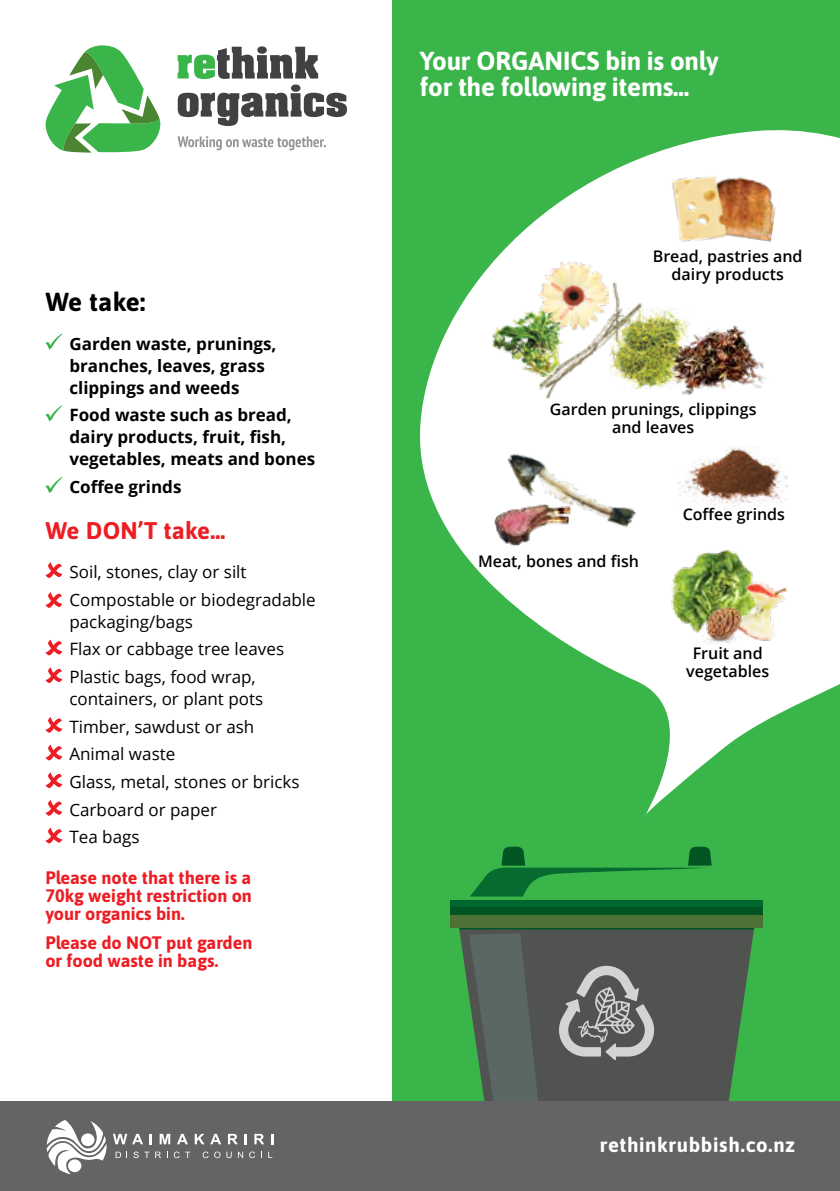
<style>
.page{position:relative;width:840px;height:1191px;background:#fff}
.page>*{position:absolute;margin:0;border:0;box-sizing:border-box;transform-origin:0 0}
.t1{font:700 26px/26px "Asap";letter-spacing:-.01em;color:#fff}
.t2{font:700 26px "Asap";letter-spacing:-.005em;color:#000}
.t3{font:700 24px "Asap";letter-spacing:.01em;color:#ed1d24}
.t4{font:700 20.4px "Asap";letter-spacing:.03em;color:#fff}
.t5{font:700 18px/18px "Asap";color:#ed1d24;text-align:justify}
.t6{font:17px/27.6px "Open Sans";color:#000}
.t7{font:700 17px/22px "Open Sans";color:#000}
.t8{font:600 16px/18px "Open Sans";color:#000;text-align:center}
</style>
<div class="page">
<div style="left:392px;top:0;width:447px;height:1191px;background:#39b54a"></div>
<div style="left:450px;top:900px;width:312px;height:27px;background:#005523"></div>
<div style="left:450px;top:915px;width:312px;height:12px;background:#4e7136"></div>
<svg style="left:451px;top:846px;width:311px;height:61px"></svg>
<svg style="left:458px;top:927px;width:296px;height:174px;background:#56665a"></svg>
<svg style="left:420px;top:130px;width:419px;height:687px;fill:#fff"></svg>
<svg style="left:45px;top:333px;width:17px;height:17px"></svg>
<svg style="left:45px;top:405px;width:17px;height:16px"></svg>
<svg style="left:45px;top:477px;width:17px;height:16px"></svg>
<svg style="left:45px;top:562px;width:17px;height:16px"></svg>
<svg style="left:45px;top:592px;width:17px;height:16px"></svg>
<svg style="left:45px;top:639px;width:17px;height:16px"></svg>
<svg style="left:45px;top:667px;width:17px;height:16px"></svg>
<svg style="left:45px;top:717px;width:17px;height:15px"></svg>
<svg style="left:45px;top:744px;width:17px;height:16px"></svg>
<svg style="left:45px;top:772px;width:17px;height:16px"></svg>
<svg style="left:45px;top:800px;width:17px;height:15px"></svg>
<svg style="left:45px;top:827px;width:17px;height:16px"></svg>
<div style="left:0;top:1101px;width:839px;height:90px;background:#636466"></div>
<svg style="left:47px;top:1120px;width:59px;height:54px"></svg>
<div style="left:81px;top:1133px;width:13px;height:13px;background:#fff;border-radius:50%"></div>
<div style="left:68px;top:1159px;width:13px;height:13px;background:#fff;border-radius:50%"></div>
<svg style="left:116px;top:1151px;width:11px;height:7px"></svg>
<svg style="left:133px;top:1151px;width:16px;height:7px"></svg>
<svg style="left:155px;top:1151px;width:6px;height:7px"></svg>
<svg style="left:174px;top:1151px;width:5px;height:7px"></svg>
<svg style="left:185px;top:1151px;width:5px;height:7px"></svg>
<svg style="left:202px;top:1151px;width:6px;height:7px"></svg>
<svg style="left:214px;top:1151px;width:6px;height:7px"></svg>
<svg style="left:226px;top:1151px;width:5px;height:7px"></svg>
<svg style="left:238px;top:1151px;width:5px;height:7px"></svg>
<svg style="left:249px;top:1151px;width:6px;height:7px"></svg>
<svg style="left:268px;top:1151px;width:4px;height:7px"></svg>
<svg style="left:113px;top:1133px;width:30px;height:11px"></svg>
<svg style="left:150px;top:1134px;width:2px;height:10px"></svg>
<svg style="left:159px;top:1133px;width:11px;height:11px"></svg>
<svg style="left:177px;top:1133px;width:11px;height:11px"></svg>
<svg style="left:195px;top:1133px;width:9px;height:11px"></svg>
<svg style="left:210px;top:1133px;width:11px;height:11px"></svg>
<svg style="left:228px;top:1133px;width:10px;height:11px"></svg>
<svg style="left:244px;top:1134px;width:2px;height:10px"></svg>
<svg style="left:254px;top:1133px;width:10px;height:11px"></svg>
<svg style="left:271px;top:1134px;width:2px;height:10px"></svg>
<img style="left:741px;top:171px;width:38px;height:75px">
<img style="left:656px;top:166px;width:85px;height:85px">
<img style="left:677px;top:447px;width:109px;height:65px">
<img style="left:491px;top:503px;width:81px;height:44px">
<img style="left:492px;top:447px;width:146px;height:95px">
<img style="left:532px;top:280px;width:121px;height:120px">
<img style="left:608px;top:308px;width:81px;height:81px">
<img style="left:670px;top:322px;width:98px;height:76px">
<img style="left:492px;top:307px;width:87px;height:69px">
<img style="left:670px;top:546px;width:89px;height:89px">
<img style="left:728px;top:580px;width:61px;height:62px">
<img style="left:701px;top:604px;width:42px;height:40px">
<img style="left:538px;top:260px;width:70px;height:71px">
<svg style="left:45px;top:45px;width:116px;height:108px"></svg>
<svg style="left:177px;top:136px;width:149px;height:14px"></svg>
<svg style="left:177px;top:46px;width:170px;height:80px"></svg>
<h1 class="t2" style="left:45px;top:283px;width:101px">We take:</h1>
<p class="t7" style="left:69px;top:332px;width:208px">Garden waste, prunings, branches, leaves, grass clippings and weeds</p>
<p class="t7" style="left:69px;top:404px;width:247px">Food waste such as bread, dairy products, fruit, fish, vegetables, meats and bones</p>
<p class="t7" style="left:69px;top:475px;width:113px">Coffee grinds</p>
<h2 class="t3" style="left:45px;top:513px;width:181px">We DON’T take…</h2>
<p class="t6" style="left:69px;top:557px;width:248px">Soil, stones, clay or silt<br>Compostable or biodegradable</p>
<p class="t6" style="left:69px;top:607px;width:216px">packaging/bags<br>Flax or cabbage tree leaves<br>Plastic bags, food wrap,</p>
<p class="t6" style="left:69px;top:684px;width:231px">containers, or plant pots<br>Timber, sawdust or ash<br>Animal waste<br>Glass, metal, stones or bricks<br>Carboard or paper<br>Tea bags</p>
<p class="t5" style="left:45px;top:868px;width:208px">Please note that there is a 70kg weight restriction on your organics bin.</p>
<p class="t5" style="left:45px;top:933px;width:208px">Please do NOT put garden or food waste in bags.</p>
<h1 class="t1" style="left:420px;top:46px;width:300px">Your ORGANICS bin is only for the following items…</h1>
<p class="t8" style="left:652px;top:247px;width:151px">Bread, pastries and dairy products</p>
<p class="t8" style="left:549px;top:399px;width:208px">Garden prunings, clippings and leaves</p>
<p class="t8" style="left:477px;top:552px;width:162px">Meat, bones and fish</p>
<p class="t8" style="left:682px;top:504px;width:104px">Coffee grinds</p>
<p class="t8" style="left:685px;top:644px;width:84px">Fruit and vegetables</p>
<p class="t4" style="left:599px;top:1130px;width:197px">rethinkrubbish.co.nz</p>
</div>
